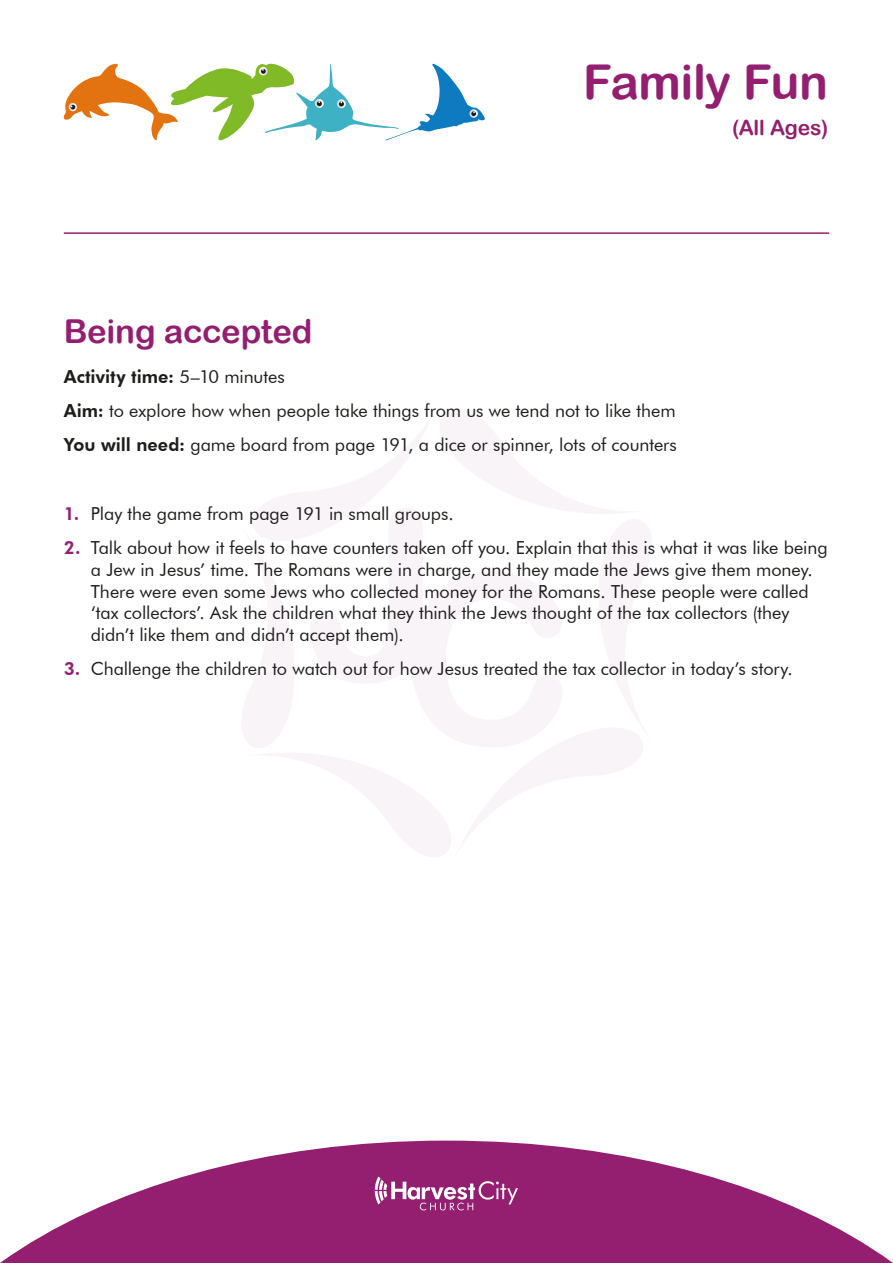
<style>
.page{position:relative;width:893px;height:1263px;background:#fff}
.page>*{position:absolute;margin:0;border:0;box-sizing:border-box;transform-origin:0 0}
.t1{font:48px "Arial Rounded MT Bold";letter-spacing:-.01em;color:#941e70}
.t2{font:33px "Arial Rounded MT Bold";letter-spacing:-.01em;color:#941e70}
.t3{font:21px "Arial Rounded MT Bold";letter-spacing:-.005em;color:#941e70}
.t4{font:18px/21.6px "Futura BT";letter-spacing:-.005em;color:#1d1d1b}
.s1{font-weight:800}
.s2{font-weight:800;color:#941e70}
</style>
<div class="page">
<svg style="left:242px;top:408px;width:410px;height:449px"></svg>
<svg style="left:310px;top:508px;width:253px;height:239px"></svg>
<svg style="left:0;top:1140px;width:893px;height:123px;fill:#941e70"></svg>
<svg style="left:375px;top:1176px;width:143px;height:34px;background:#ab4f8f"></svg>
<hr style="left:64px;top:232px;width:765px;height:2px;background:#941e70">
<svg style="left:63px;top:63px;width:422px;height:77px"></svg>
<h1 class="t1" style="left:583px;top:53px;width:246px">Family Fun</h1>
<p class="t3" style="left:732px;top:115px;width:98px">(All Ages)</p>
<h2 class="t2" style="left:64px;top:312px;width:250px">Being accepted</h2>
<p class="t4" style="left:64px;top:359px;width:615px;line-height:34.3px"><span class="s1">Activity time:</span> 5–10 minutes<br><span class="s1">Aim:</span> to explore how when people take things from us we tend not to like them<br><span class="s1">You will need:</span> game board from page 191, a dice or spinner, lots of counters</p>
<p class="t4" style="left:64px;top:503px;width:391px"><span class="s2">1.</span> Play the game from page 191 in small groups.</p>
<p class="t4" style="left:91px;top:537px;width:738px;text-indent:-27px"><span class="s2">2.</span> Talk about how it feels to have counters taken off you. Explain that this is what it was like being a Jew in Jesus’ time. The Romans were in charge, and they made the Jews give them money.<br>There were even some Jews who collected money for the Romans. These people were called ‘tax collectors’. Ask the children what they think the Jews thought of the tax collectors (they didn’t like them and didn’t accept them).</p>
<p class="t4" style="left:64px;top:658px;width:730px"><span class="s2">3.</span> Challenge the children to watch out for how Jesus treated the tax collector in today’s story.</p>
</div>
